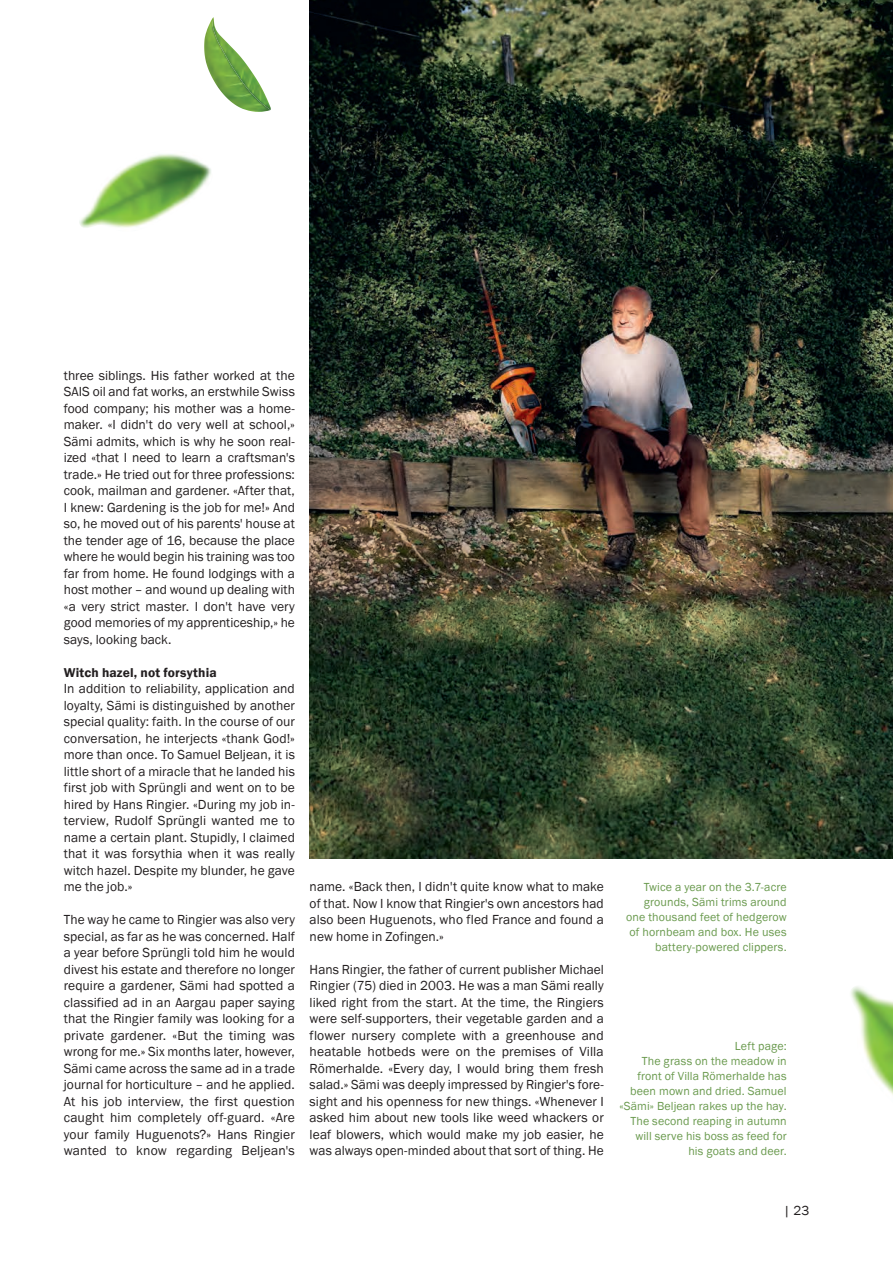
<style>
.page{position:relative;width:893px;height:1263px;background:#fff}
.page>*{position:absolute;margin:0;border:0;box-sizing:border-box;transform-origin:0 0}
.t1{font:13.5px/16.5px "Ringier";letter-spacing:.005em;color:#231f20;text-align:justify}
.t2{font:900 13.5px "Ringier";letter-spacing:.01em;color:#231f20}
.t3{font:12px/15px "Ringier";letter-spacing:.01em;color:#6a9a4e;text-align:right}
</style>
<div class="page">
<img style="left:204px;top:17px;width:67px;height:95px">
<img style="left:79px;top:154px;width:132px;height:74px">
<img style="left:850px;top:986px;width:43px;height:109px">
<img style="left:310px;top:0;width:583px;height:858px">
<p class="t1" style="left:64px;top:366px;width:233px">three siblings. His father worked at the SAIS oil and fat works, an erstwhile Swiss food company; his mother was a home&shy;maker. «I didn't do very well at school,» Sämi admits, which is why he soon real&shy;ized «that I need to learn a craftsman's trade.» He tried out for three professions: cook, mailman and gardener. «After that, I knew: Gardening is the job for me!» And so, he moved out of his parents' house at the tender age of 16, because the place where he would begin his training was too far from home. He found lodgings with a host mother – and wound up dealing with «a very strict master. I don't have very good memories of my apprenticeship,» he says, looking back.</p>
<p class="t2" style="left:64px;top:664px;width:154px">Witch hazel, not forsythia</p>
<p class="t1" style="left:64px;top:680px;width:233px">In addition to reliability, application and loyalty, Sämi is distinguished by another special quality: faith. In the course of our conversation, he interjects «thank God!» more than once. To Samuel Beljean, it is little short of a miracle that he landed his first job with Sprüngli and went on to be hired by Hans Ringier. «During my job in&shy;terview, Rudolf Sprüngli wanted me to name a certain plant. Stupidly, I claimed that it was forsythia when it was really witch hazel. Despite my blunder, he gave me the job.»</p>
<p class="t1" style="left:64px;top:911px;width:233px">The way he came to Ringier was also very special, as far as he was concerned. Half a year before Sprüngli told him he would divest his estate and therefore no longer require a gardener, Sämi had spotted a classified ad in an Aargau paper saying that the Ringier family was looking for a private gardener. «But the timing was wrong for me.» Six months later, however, Sämi came across the same ad in a trade journal for horticulture – and he applied.<br>At his job interview, the first question caught him completely off-guard. «Are your family Huguenots?» Hans Ringier wanted to know regarding Beljean's</p>
<p class="t1" style="left:310px;top:878px;width:296px">name. «Back then, I didn't quite know what to make of that. Now I know that Ringier's own ancestors had also been Huguenots, who fled France and found a new home in Zofingen.»</p>
<p class="t1" style="left:310px;top:960px;width:296px">Hans Ringier, the father of current publisher Michael Ringier (75) died in 2003. He was a man Sämi really liked right from the start. At the time, the Ringiers were self-supporters, their vegetable garden and a flower nursery complete with a greenhouse and heatable hotbeds were on the premises of Villa Römerhalde. «Every day, I would bring them fresh salad.» Sämi was deeply impressed by Ringier's fore&shy;sight and his openness for new things. «Whenever I asked him about new tools like weed whackers or leaf blowers, which would make my job easier, he was always open-minded about that sort of thing. He</p>
<p class="t3" style="left:626px;top:879px;width:162px">Twice a year on the 3.7-acre grounds, Sämi trims around one thousand feet of hedgerow of hornbeam and box. He uses battery-powered clippers.</p>
<p class="t3" style="left:619px;top:1038px;width:169px">Left page:<br>The grass on the meadow in front of Villa Römerhalde has been mown and dried. Samuel «Sämi» Beljean rakes up the hay.<br>The second reaping in autumn will serve his boss as feed for his goats and deer.</p>
<p class="t1" style="left:783px;top:1201px;width:27px">| 23</p>
</div>
